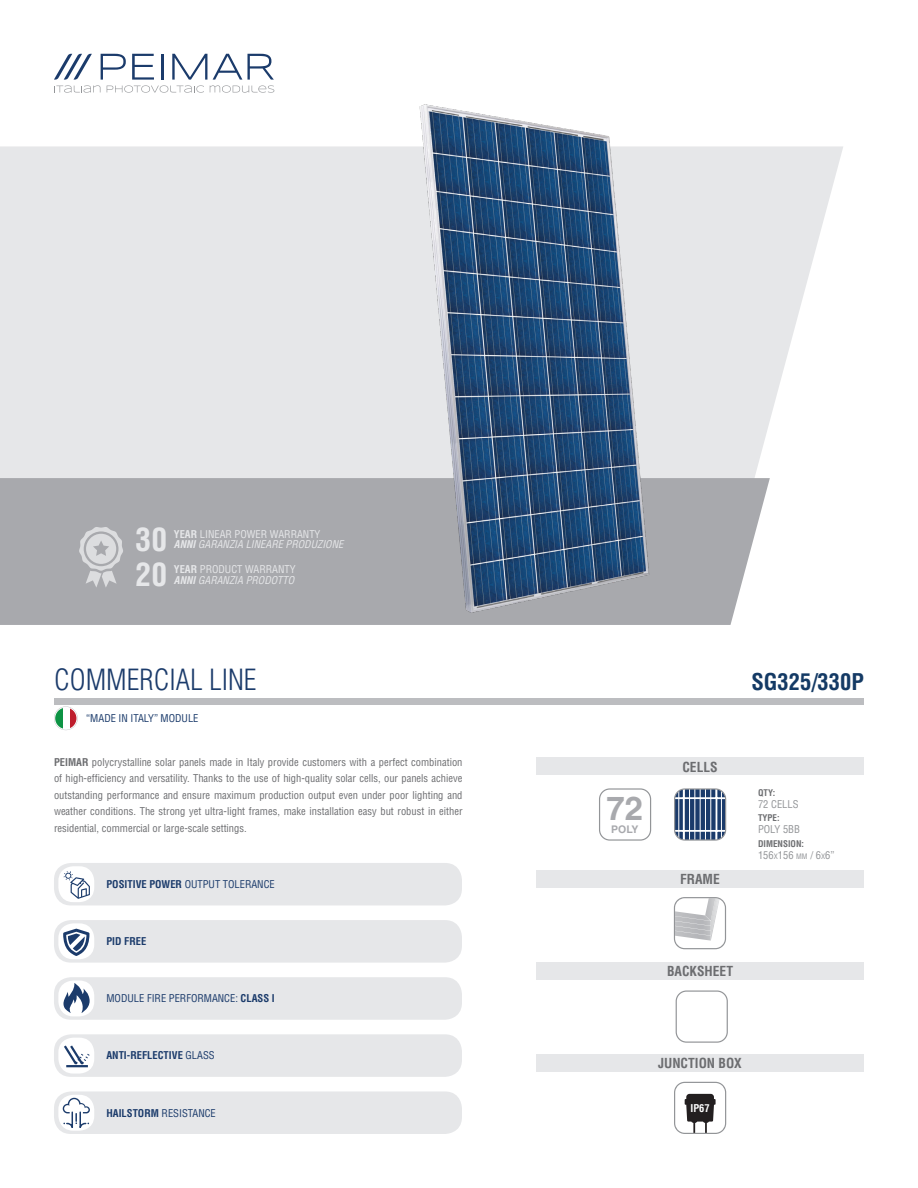
<style>
.page{position:relative;width:918px;height:1188px;background:#fff}
.page>*{position:absolute;margin:0;border:0;box-sizing:border-box;transform-origin:0 0}
.t1{font:700 33px "Helvetica LT Std";color:#a8a9ad}
.t2{font:700 condensed 31.5px "Helvetica LT Std";color:#e6e7e9}
.t3{font:300 condensed 28.5px "Helvetica LT Std";color:#1b3b6b}
.t4{font:700 condensed 22.5px "Helvetica LT Std";color:#143a65}
.t5{font:700 condensed 13.5px "Helvetica LT Std";color:#6c6d70}
.t6{font:condensed 10.5px/16.5px "Helvetica LT Std";color:#6c6d70;text-align:justify}
.t7{font:condensed 10.5px "Helvetica LT Std";color:#1b3b6b}
.t8{font:italic condensed 10.5px "Helvetica LT Std";color:#e6e7e9}
.t9{font:condensed 10.5px "Helvetica LT Std";color:#e6e7e9}
.t10{font:condensed 10.5px "Helvetica LT Std";color:#939598}
.t11{font:700 condensed 10.5px "Helvetica LT Std";color:#1b3b6b}
.t12{font:700 condensed 10.5px "Helvetica LT Std";color:#fff}
.t13{font:700 10.5px "Helvetica LT Std";color:#a8a9ad}
.t14{font:700 condensed 9px "Helvetica LT Std";color:#6c6d70}
.s1{font-weight:700}
.s2{font-weight:400}
.s3{font-size:7.35px}
</style>
<div class="page">
<svg style="left:0;top:146px;width:843px;height:332px;background:#e8e9ea"></svg>
<div style="left:0;top:478px;width:770px;height:147px;background:#a8a9ad"></div>
<div style="left:54px;top:699px;width:810px;height:6px;background:#bcbdc0"></div>
<svg style="left:54px;top:54px;width:220px;height:39px"></svg>
<div style="left:536px;top:870px;width:328px;height:17px;background:#e6e7e9"></div>
<div style="left:536px;top:963px;width:328px;height:17px;background:#e6e7e9"></div>
<div style="left:536px;top:1054px;width:328px;height:17px;background:#e6e7e9"></div>
<div style="left:536px;top:758px;width:328px;height:17px;background:#e6e7e9"></div>
<div style="left:54px;top:920px;width:408px;height:43px;background:#e6e7e9;border-radius:17px"></div>
<div style="left:58px;top:923px;width:36px;height:36px;background:#fff;border-radius:15px"></div>
<svg style="left:63px;top:929px;width:26px;height:27px"></svg>
<div style="left:54px;top:863px;width:408px;height:42px;background:#e6e7e9;border-radius:17px"></div>
<div style="left:58px;top:866px;width:36px;height:36px;background:#fff;border-radius:15px"></div>
<svg style="left:64px;top:871px;width:26px;height:28px"></svg>
<div style="left:54px;top:1091px;width:408px;height:43px;background:#e6e7e9;border-radius:17px"></div>
<div style="left:58px;top:1095px;width:36px;height:36px;background:#fff;border-radius:15px"></div>
<svg style="left:63px;top:1098px;width:27px;height:30px"></svg>
<div style="left:54px;top:1034px;width:408px;height:43px;background:#e6e7e9;border-radius:17px"></div>
<div style="left:58px;top:1038px;width:36px;height:36px;background:#fff;border-radius:15px"></div>
<svg style="left:64px;top:1044px;width:28px;height:24px"></svg>
<hr style="left:66px;top:1065px;width:22px;height:2px;background:#1b3b6b">
<div style="left:54px;top:977px;width:408px;height:43px;background:#e6e7e9;border-radius:17px"></div>
<div style="left:58px;top:981px;width:36px;height:35px;background:#fff;border-radius:15px"></div>
<svg style="left:63px;top:983px;width:27px;height:30px"></svg>
<div style="left:676px;top:990px;width:52px;height:53px;border:1px solid #939598;border-radius:10px"></div>
<div style="left:599px;top:788px;width:52px;height:53px;border:1px solid #939598;border-radius:10px"></div>
<svg style="left:54px;top:706px;width:24px;height:24px"></svg>
<svg style="left:79px;top:527px;width:44px;height:61px;background:#c2c3c6"></svg>
<img style="left:376px;top:104px;width:348px;height:521px">
<svg style="left:676px;top:790px;width:50px;height:49px;background:#50688d"></svg>
<hr style="left:689px;top:789px;width:1px;height:51px;background:#fff">
<hr style="left:695px;top:789px;width:1px;height:51px;background:#fff">
<hr style="left:700px;top:789px;width:1px;height:51px;background:#fff">
<hr style="left:705px;top:789px;width:1px;height:51px;background:#fff">
<hr style="left:711px;top:789px;width:1px;height:51px;background:#fff">
<hr style="left:679px;top:791px;width:1px;height:47px;background:#fff">
<hr style="left:721px;top:791px;width:1px;height:47px;background:#fff">
<div style="left:674px;top:788px;width:52px;height:53px;border:1px solid #939598;border-radius:10px"></div>
<svg style="left:674px;top:1082px;width:52px;height:52px"></svg>
<svg style="left:674px;top:897px;width:52px;height:52px"></svg>
<p class="t2" style="left:136px;top:519px;width:33px">30</p>
<p class="t9" style="left:174px;top:528px;width:148px"><span class="s1">YEAR</span> LINEAR POWER WARRANTY</p>
<p class="t8" style="left:174px;top:538px;width:171px"><span class="s1">ANNI</span> GARANZIA LINEARE PRODUZIONE</p>
<p class="t2" style="left:136px;top:555px;width:33px">20</p>
<p class="t9" style="left:174px;top:563px;width:123px"><span class="s1">YEAR</span> PRODUCT WARRANTY</p>
<p class="t8" style="left:174px;top:573px;width:122px"><span class="s1">ANNI</span> GARANZIA PRODOTTO</p>
<p class="t3" style="left:54px;top:662px;width:204px">COMMERCIAL LINE</p>
<p class="t7" style="left:86px;top:712px;width:114px">“MADE IN ITALY” MODULE</p>
<p class="t6" style="left:54px;top:754px;width:410px"><span class="s1">PEIMAR</span> polycrystalline solar panels made in Italy provide customers with a perfect combination of high-efficiency and versatility. Thanks to the use of high-quality solar cells, our panels achieve outstanding performance and ensure maximum production output even under poor lighting and weather conditions. The strong yet ultra-light frames, make installation easy but robust in either residential, commercial or large-scale settings.</p>
<p class="t7" style="left:106px;top:878px;width:170px"><span class="s1">POSITIVE POWER</span> OUTPUT TOLERANCE</p>
<p class="t11" style="left:106px;top:935px;width:41px">PID FREE</p>
<p class="t7" style="left:106px;top:992px;width:170px">MODULE FIRE PERFORMANCE: <span class="s1">CLASS I</span></p>
<p class="t11" style="left:106px;top:1049px;width:110px">ANTI-REFLECTIVE <span class="s2">GLASS</span></p>
<p class="t7" style="left:106px;top:1106px;width:111px"><span class="s1">HAILSTORM</span> RESISTANCE</p>
<p class="t1" style="left:607px;top:788px;width:38px">72</p>
<p class="t13" style="left:611px;top:823px;width:29px">POLY</p>
<p class="t5" style="left:682px;top:758px;width:37px">CELLS</p>
<p class="t5" style="left:680px;top:870px;width:41px">FRAME</p>
<p class="t4" style="left:751px;top:667px;width:114px">SG325/330P</p>
<p class="t14" style="left:758px;top:787px;width:19px">QTY:</p>
<p class="t10" style="left:758px;top:798px;width:42px">72 CELLS</p>
<p class="t14" style="left:758px;top:813px;width:23px">TYPE:</p>
<p class="t10" style="left:758px;top:823px;width:43px">POLY 5BB</p>
<p class="t14" style="left:758px;top:838px;width:48px">DIMENSION:</p>
<p class="t10" style="left:758px;top:849px;width:78px">156<span class="s3">X</span>156 <span class="s3">MM</span> / 6<span class="s3">X</span>6”</p>
<p class="t5" style="left:667px;top:963px;width:68px">BACKSHEET</p>
<p class="t5" style="left:658px;top:1054px;width:85px">JUNCTION BOX</p>
<p class="t12" style="left:690px;top:1095px;width:21px">IP67</p>
<p class="t12" style="left:690px;top:1101px;width:21px">IP67</p>
</div>
